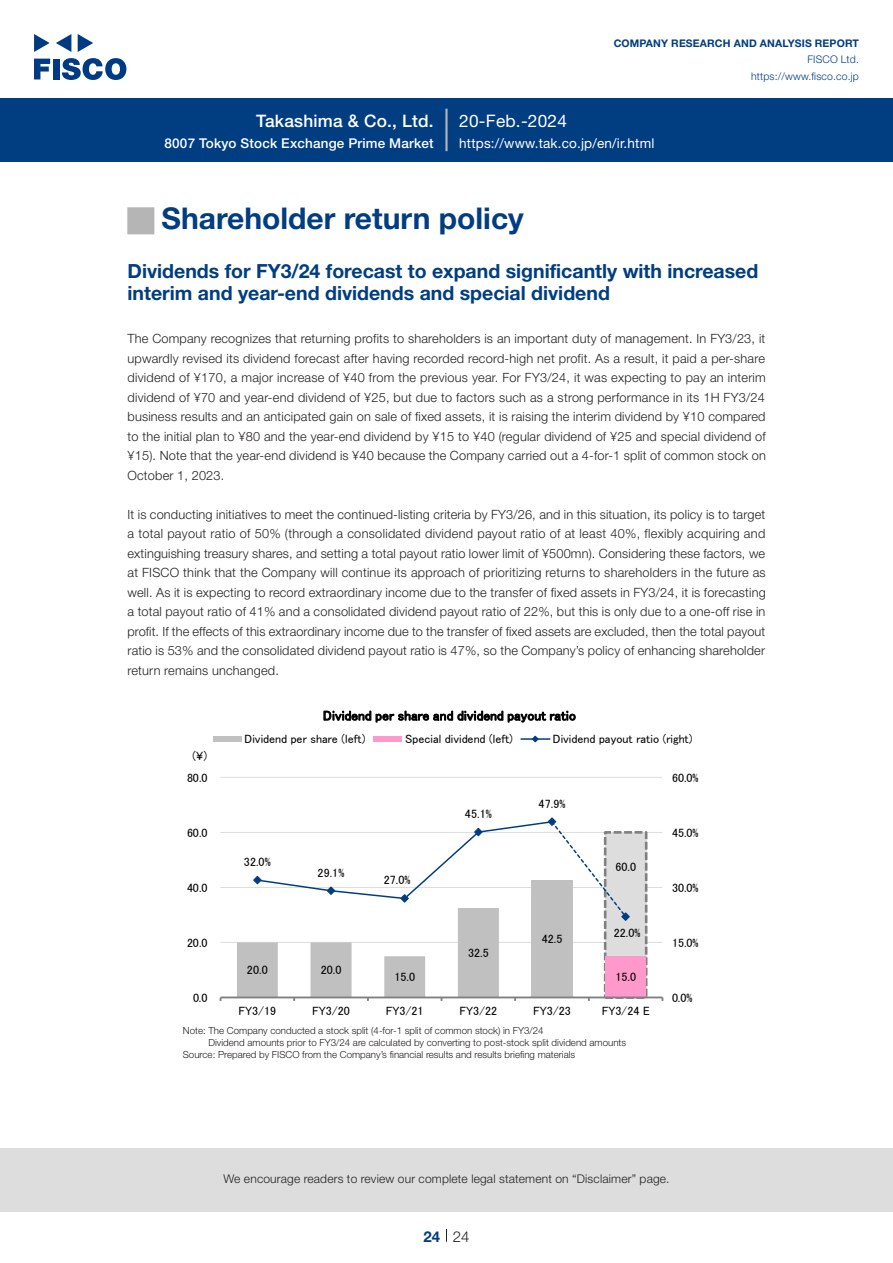
<style>
.page{position:relative;width:893px;height:1263px;background:#fff}
.page>*{position:absolute;margin:0;border:0;box-sizing:border-box;transform-origin:0 0}
.t1{font:700 30px "Helvetica Neue LT Std";color:#003d81}
.t2{font:27px "European Pi Std 1";color:#b5b5b6}
.t3{font:700 19.5px/22.5px "Helvetica Neue LT Std";color:#003d81}
.t4{font:500 17.25px "Helvetica Neue LT Std";letter-spacing:.015em;color:#fff}
.t5{font:17.25px "Helvetica Neue LT Std";letter-spacing:.015em;color:#fff}
.t6{font:300 15px "Helvetica Neue LT Std";color:#231f20}
.t7{font:700 15px "Helvetica Neue LT Std";color:#003d81}
.t8{font:13.5px "MS P Gothic";letter-spacing:.015em;color:#000}
.t9{font:500 13.5px "Helvetica Neue LT Std";letter-spacing:.015em;color:#fff}
.t10{font:13.5px "Helvetica Neue LT Std";letter-spacing:.015em;color:#fff}
.t11{font:300 12.75px/19.5px "Helvetica Neue LT Std";letter-spacing:.015em;color:#231f20;text-align:justify}
.t12{font:12.15px "MS P Gothic";color:#000}
.t13{font:12px "MS P Gothic";letter-spacing:-.005em;color:#000}
.t14{font:300 12px "Helvetica Neue LT Std";letter-spacing:.015em;color:#231f20}
.t15{font:700 10.5px "Helvetica Neue LT Std";letter-spacing:.015em;color:#003d81}
.t16{font:300 10.5px/16.5px "Helvetica Neue LT Std";letter-spacing:.015em;color:#003d81;text-align:right}
.t17{font:300 9.75px "Helvetica Neue LT Std";color:#231f20}
</style>
<div class="page">
<div style="left:0;top:1148px;width:893px;height:64px;background:#ddd"></div>
<svg style="left:34px;top:59px;width:16px;height:20px"></svg>
<div style="left:53px;top:59px;width:6px;height:20px;background:#003a83"></div>
<svg style="left:62px;top:58px;width:64px;height:22px"></svg>
<svg style="left:34px;top:34px;width:16px;height:18px"></svg>
<svg style="left:78px;top:34px;width:15px;height:18px"></svg>
<svg style="left:56px;top:34px;width:15px;height:18px"></svg>
<div style="left:0;top:98px;width:893px;height:64px;background:#003d81"></div>
<hr style="left:445px;top:109px;width:3px;height:42px;background:#b5b5b6">
<svg style="left:446px;top:1229px;width:1px;height:13px"></svg>
<hr style="left:221px;top:942px;width:441px;height:1px;background:#ddd">
<hr style="left:221px;top:887px;width:441px;height:1px;background:#ddd">
<hr style="left:221px;top:832px;width:441px;height:1px;background:#ddd">
<hr style="left:221px;top:777px;width:441px;height:1px;background:#ddd">
<div style="left:605px;top:832px;width:41px;height:165px;background:#ddd"></div>
<div style="left:604px;top:831px;width:43px;height:167px;border:3px dashed #808080"></div>
<div style="left:605px;top:956px;width:41px;height:41px;background:#f9c"></div>
<hr style="left:221px;top:996px;width:441px;height:2px;background:#808080">
<svg style="left:237px;top:817px;width:393px;height:184px"></svg>
<div style="left:213px;top:736px;width:29px;height:6px;background:#c0c0c0"></div>
<div style="left:373px;top:736px;width:29px;height:6px;background:#f9c"></div>
<hr style="left:521px;top:738px;width:29px;height:2px;background:#003d81">
<svg style="left:531px;top:735px;width:8px;height:8px"></svg>
<h3 class="t4" style="left:256px;top:110px;width:179px">Takashima &amp; Co., Ltd.</h3>
<p class="t9" style="left:165px;top:135px;width:271px">8007 Tokyo Stock Exchange Prime Market</p>
<h3 class="t5" style="left:459px;top:110px;width:109px">20-Feb.-2024</h3>
<p class="t15" style="left:614px;top:37px;width:247px">COMPANY RESEARCH AND ANALYSIS REPORT</p>
<p class="t16" style="left:751px;top:51px;width:109px">FISCO Ltd. https://www.fisco.co j p.</p>
<p class="t10" style="left:459px;top:135px;width:197px">https://www.tak.co j p. /en .i r/ html</p>
<h2 class="t2" style="left:128px;top:206px;width:28px">■</h2>
<h3 class="t3" style="left:128px;top:259px;width:632px">Dividends for FY3/24 forecast to expand significantly with increased interim and year-end dividends and special dividend</h3>
<p class="t11" style="left:128px;top:329px;width:640px">The Company recognizes that returning profits to shareholders is an important duty of management In. FY3/23, it upwardly revised its dividend forecast after having recorded record-high net profit. As a result it, paid a per-share dividend of ¥170, a major increase of ¥40 from the previous year. For FY3/24, it was expecting to pay an interim dividend of ¥70 and year-end dividend of ¥25, but due to factors such as a strong performance in its H1 FY3/24 business results and an anticipated gain on sale of fixed assets isit, raising the interim dividend by ¥10 compared to the initial plan to ¥80 and the year-end dividend by ¥15 to ¥40 (regular dividend of ¥25 and special dividend of ¥15 .) Note that the year-end dividend is ¥40 because the Company carried out a 4-for-1 split of common stock on October 1, 2023.</p>
<p class="t11" style="left:128px;top:504px;width:640px">isIt conducting initiatives to meet the continued-listing criteria by FY3/26, and in this situation, its policy is to target a total payout ratio of 50% (through a consolidated dividend payout ratio of at least 40%, flexibly acquiring and extinguishing treasury shares, and setting a total payout ratio lower limit of ¥500mn .) Considering these factors, we at FISCO think that the Company will continue its approach of prioritizing returns to shareholders in the future as well. As isit expecting to record extraordinary income due to the transfer of fixed assets in FY3/24, isit forecasting a total payout ratio of 41% and a consolidated dividend payout ratio of 22%, but this is only due to a one-off rise in profit If. the effects of this extraordinary income due to the transfer of fixed assets are excluded, then the total payout ratio is 53% and the consolidated dividend payout ratio is 47%, so the Company s’ policy of enhancing shareholder return remains unchanged.</p>
<h1 class="t1" style="left:162px;top:200px;width:364px">Shareholder return policy</h1>
<p class="t8" style="left:323px;top:709px;width:254px">Dividend per share and dividend payout ratio</p>
<p class="t13" style="left:553px;top:733px;width:141px">Dividend payout ratio (right(</p>
<p class="t13" style="left:245px;top:733px;width:122px">Dividend per share (left)</p>
<p class="t13" style="left:405px;top:733px;width:109px">Special dividend (left)</p>
<p class="t13" style="left:193px;top:750px;width:16px">(¥)</p>
<p class="t13" style="left:187px;top:771px;width:22px">80.0</p>
<p class="t13" style="left:672px;top:771px;width:28px">60.0%</p>
<p class="t12" style="left:465px;top:807px;width:28px">45.1%</p>
<p class="t13" style="left:539px;top:797px;width:28px">47.9%</p>
<p class="t13" style="left:187px;top:826px;width:22px">60.0</p>
<p class="t13" style="left:672px;top:826px;width:28px">45.0%</p>
<p class="t13" style="left:187px;top:881px;width:22px">40.0</p>
<p class="t13" style="left:244px;top:856px;width:28px">32.0%</p>
<p class="t13" style="left:318px;top:866px;width:28px">29.1%</p>
<p class="t13" style="left:384px;top:874px;width:28px">27.0%</p>
<p class="t13" style="left:615px;top:861px;width:22px">60.0</p>
<p class="t13" style="left:672px;top:881px;width:28px">30.0%</p>
<p class="t13" style="left:187px;top:936px;width:22px">20.0</p>
<p class="t13" style="left:542px;top:933px;width:22px">42.5</p>
<p class="t13" style="left:614px;top:926px;width:28px">22.0%</p>
<p class="t13" style="left:672px;top:936px;width:28px">15.0%</p>
<p class="t13" style="left:468px;top:947px;width:22px">32.5</p>
<p class="t12" style="left:247px;top:964px;width:22px">20.0</p>
<p class="t12" style="left:321px;top:964px;width:22px">20.0</p>
<p class="t13" style="left:394px;top:971px;width:22px">15.0</p>
<p class="t13" style="left:615px;top:970px;width:22px">15.0</p>
<p class="t12" style="left:193px;top:991px;width:16px">0.0</p>
<p class="t12" style="left:672px;top:991px;width:22px">0.0%</p>
<p class="t13" style="left:239px;top:1004px;width:39px">FY3/19</p>
<p class="t13" style="left:312px;top:1004px;width:39px">FY3/20</p>
<p class="t13" style="left:386px;top:1004px;width:39px">FY3/21</p>
<p class="t13" style="left:460px;top:1004px;width:39px">FY3/22</p>
<p class="t13" style="left:533px;top:1004px;width:39px">FY3/23</p>
<p class="t13" style="left:602px;top:1004px;width:50px">FY3/24 E</p>
<p class="t17" style="left:183px;top:1025px;width:362px">Note: The Company conducted a stock split (4-for-1 split of common stock) in FY3/24</p>
<p class="t17" style="left:208px;top:1037px;width:419px">Dividend amounts prior to FY3/24 are calculated by converting to post-stock split dividend amounts</p>
<p class="t17" style="left:183px;top:1049px;width:394px">Source: Prepared by FISCO from the Company s’ financial results and results briefing materials</p>
<p class="t14" style="left:223px;top:1171px;width:448px">We encourage readers to review our complete legal statement on “Disclaimer” page.</p>
<p class="t7" style="left:423px;top:1227px;width:18px">24</p>
<p class="t6" style="left:453px;top:1227px;width:18px">24</p>
</div>
